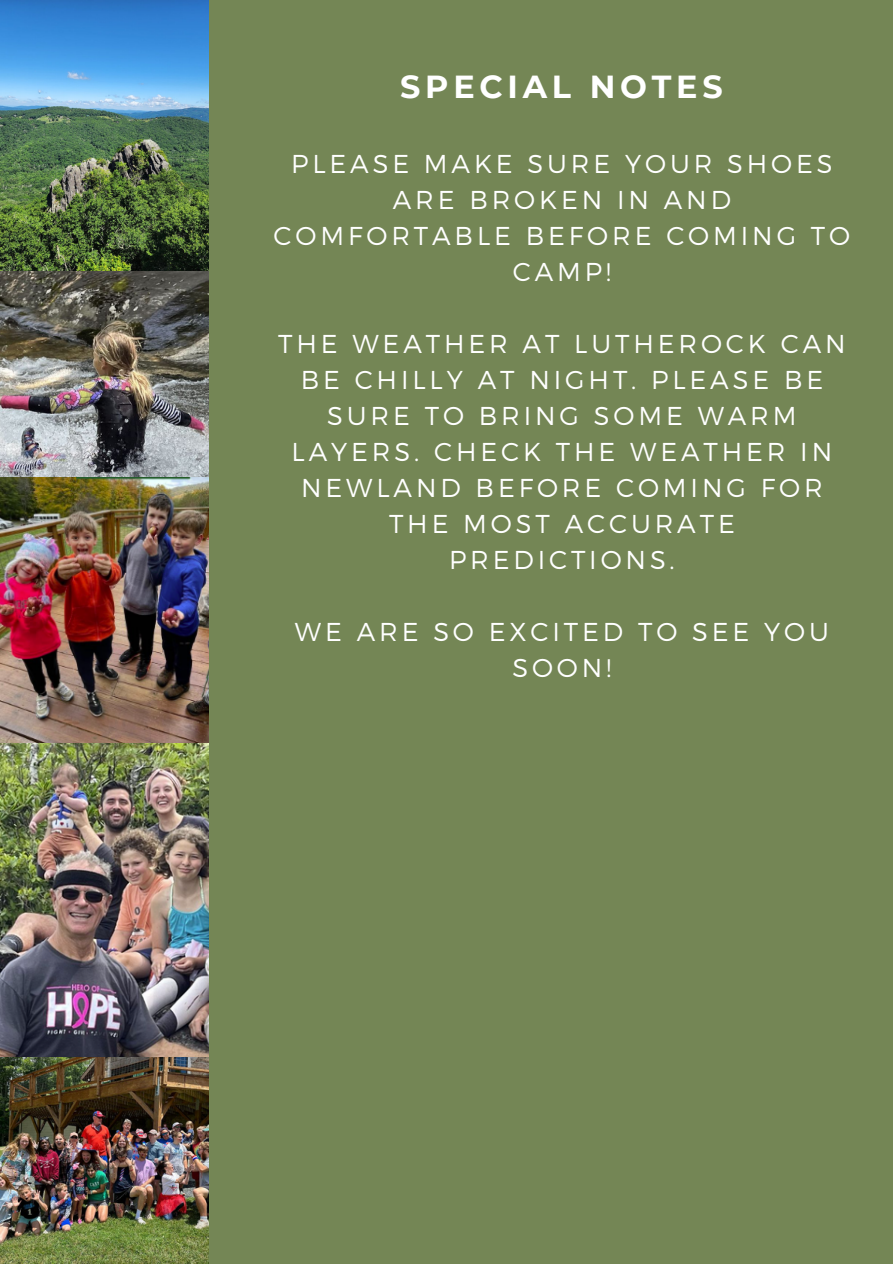
<style>
.page{position:relative;width:893px;height:1264px;background:#fff}
.page>*{position:absolute;margin:0;border:0;box-sizing:border-box;transform-origin:0 0}
.t1{font:74.4px "Lilita One";color:#fff8e9}
.t2{font:700 31.8px "Montserrat";letter-spacing:.15em;color:#fff}
.t3{font:300 25.8px/36px "Montserrat";letter-spacing:.15em;color:#fff;text-align:center}
</style>
<div class="page">
<img style="left:0;top:270px;width:209px;height:207px">
<img style="left:0;top:0;width:209px;height:270px">
<img style="left:0;top:1056px;width:209px;height:207px">
<img style="left:0;top:742px;width:209px;height:314px">
<img style="left:0;top:477px;width:209px;height:265px">
<div style="left:209px;top:0;width:683px;height:1263px;background:#748655"></div>
<p class="t2" style="left:400px;top:67px;width:324px">SPECIAL NOTES</p>
<p class="t3" style="left:273px;top:144px;width:578px">PLEASE MAKE SURE YOUR SHOES<br>ARE BROKEN IN AND<br>COMFORTABLE BEFORE COMING TO<br>CAMP!</p>
<p class="t1" style="left:436px;top:153px;width:271px">GO BAG</p>
<p class="t3" style="left:278px;top:324px;width:569px">THE WEATHER AT LUTHEROCK CAN<br>BE CHILLY AT NIGHT. PLEASE BE<br>SURE TO BRING SOME WARM<br>LAYERS. CHECK THE WEATHER IN<br>NEWLAND BEFORE COMING FOR<br>THE MOST ACCURATE<br>PREDICTIONS.</p>
<p class="t3" style="left:295px;top:612px;width:535px">WE ARE SO EXCITED TO SEE YOU<br>SOON!</p>
</div>
